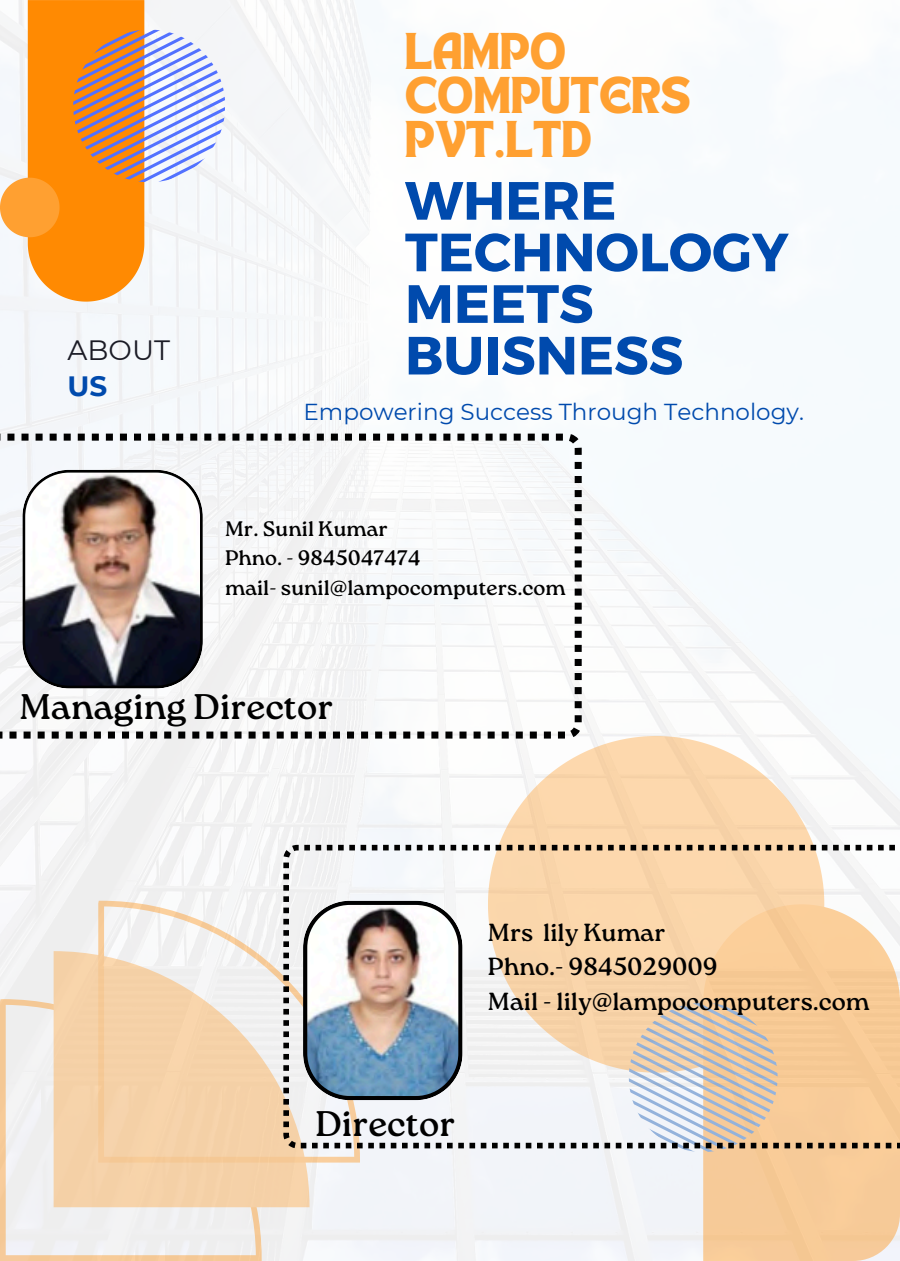
<style>
.page{position:relative;width:900px;height:1261px;background:#fff}
.page>*{position:absolute;margin:0;border:0;box-sizing:border-box;transform-origin:0 0}
.t1{font:700 53.69px/51.6px "Montserrat";color:#004aad}
.t2{font:37.38px/44.1px "TANHEADLINE";color:#ffa031}
.t3{font:35.5px "Roca One";color:#000}
.t4{font:27.88px "Montserrat";color:#1a1b25}
.t5{font:700 27.88px "Montserrat";color:#004aad}
.t6{font:24.69px/34.5px "Roca One";color:#000}
.t7{font:23.06px "Montserrat";color:#004aad}
.t8{font:20.94px "Roca One";color:#000}
</style>
<div class="page">
<img style="left:0;top:0;width:900px;height:1260px">
<svg style="left:488px;top:735px;width:336px;height:109px;fill:#fdd8ad"></svg>
<div style="left:703px;top:1147px;width:197px;height:113px;background:#f6ca98"></div>
<svg style="left:629px;top:1147px;width:149px;height:4px"></svg>
<svg style="left:0;top:0;width:225px;height:301px"></svg>
<svg style="left:0;top:998px;width:262px;height:262px;fill:#f0eeef"></svg>
<div style="left:54px;top:950px;width:256px;height:256px;background:#f5d1a8"></div>
<svg style="left:98px;top:900px;width:262px;height:262px;fill:#f5d3a9"></svg>
<svg style="left:0;top:433px;width:582px;height:305px"></svg>
<svg style="left:283px;top:844px;width:617px;height:303px"></svg>
<img style="left:303px;top:900px;width:159px;height:199px">
<img style="left:22px;top:469px;width:181px;height:219px">
<h5 class="t4" style="left:68px;top:333px;width:104px">ABOUT</h5>
<h4 class="t5" style="left:68px;top:368px;width:41px">US</h4>
<h6 class="t2" style="left:405px;top:33px;width:287px">LAMPO<br>COMPUTERS<br>PVT.LTD</h6>
<h2 class="t1" style="left:405px;top:172px;width:385px">WHERE<br>TECHNOLOGY<br>MEETS<br>BUISNESS</h2>
<h1 class="t7" style="left:303px;top:397px;width:502px">Empowering Success Through Technology.</h1>
<p class="t8" style="left:225px;top:516px;width:164px">Mr. Sunil Kumar</p>
<p class="t8" style="left:225px;top:545px;width:197px">Phno. - 9845047474</p>
<h3 class="t8" style="left:225px;top:575px;width:342px">mail- sunil@lampocomputers.com</h3>
<p class="t3" style="left:19px;top:685px;width:316px">Managing Director</p>
<p class="t6" style="left:488px;top:914px;width:383px">Mrs lily Kumar<br>Phno.- 9845029009<br>Mail - lily@lampocomputers.com</p>
<h6 class="t3" style="left:315px;top:1102px;width:141px">Director</h6>
</div>
